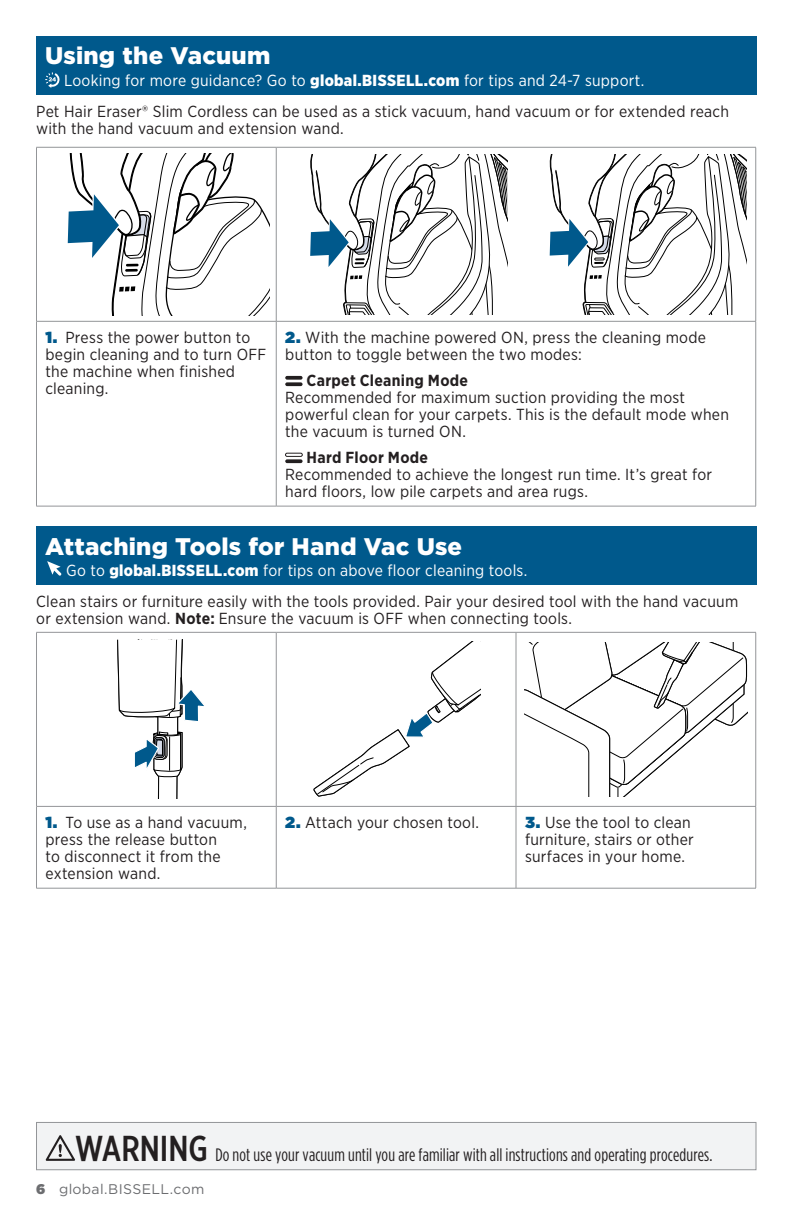
<style>
.page{position:relative;width:792px;height:1224px;background:#fff}
.page>*{position:absolute;margin:0;border:0;box-sizing:border-box;transform-origin:0 0}
.Section_Header{font:900 24px "Gotham";letter-spacing:.01em;color:#fff}
.Warning_Box_Copy{font:18px "Gotham Condensed";letter-spacing:.01em;color:#231f20}
.Body{font:16px/17px "Gotham Narrow";letter-spacing:.015em;color:#231f20}
.Body-2{font:16px "Gotham Narrow";letter-spacing:.015em;color:#fff}
.t1{font:14px "Gotham";letter-spacing:.02em;color:#6c6d70}
.s1{font-weight:900}
.s2{font-family:"Gotham";font-weight:900;color:#00598c}
.s3{font-weight:700}
.s4{font-family:"Gotham X Narrow";font-weight:500;font-size:36px}
</style>
<div class="page">
<hr style="left:36px;top:147px;width:240px;height:1px;background:#939598">
<hr style="left:36px;top:148px;width:1px;height:173px;background:#939598">
<hr style="left:36px;top:321px;width:240px;height:1px;background:#939598">
<hr style="left:36px;top:322px;width:1px;height:184px;background:#939598">
<hr style="left:36px;top:506px;width:240px;height:1px;background:#939598">
<hr style="left:276px;top:147px;width:240px;height:1px;background:#939598">
<hr style="left:276px;top:148px;width:1px;height:173px;background:#939598">
<hr style="left:516px;top:147px;width:240px;height:1px;background:#939598">
<hr style="left:755px;top:148px;width:1px;height:173px;background:#939598">
<hr style="left:755px;top:322px;width:1px;height:184px;background:#939598">
<hr style="left:276px;top:321px;width:240px;height:1px;background:#939598">
<hr style="left:276px;top:322px;width:1px;height:184px;background:#939598">
<hr style="left:516px;top:321px;width:240px;height:1px;background:#939598">
<hr style="left:276px;top:506px;width:240px;height:1px;background:#939598">
<hr style="left:516px;top:506px;width:240px;height:1px;background:#939598">
<svg style="left:67px;top:153px;width:203px;height:162px"></svg>
<svg style="left:310px;top:154px;width:198px;height:160px"></svg>
<svg style="left:549px;top:154px;width:198px;height:160px"></svg>
<svg style="left:285px;top:382px;width:18px;height:4px"></svg>
<svg style="left:285px;top:376px;width:18px;height:4px"></svg>
<svg style="left:285px;top:459px;width:18px;height:4px"></svg>
<div style="left:285px;top:453px;width:18px;height:4px;border:1px solid #231f20;border-radius:2px"></div>
<div style="left:36px;top:36px;width:720px;height:59px;background:#00598c"></div>
<svg style="left:45px;top:72px;width:15px;height:16px"></svg>
<div style="left:37px;top:1122px;width:719px;height:48px;background:#f2f3f4"></div>
<svg style="left:46px;top:1135px;width:29px;height:25px"></svg>
<div style="left:36px;top:1122px;width:720px;height:48px;border:1px solid #939598"></div>
<hr style="left:36px;top:632px;width:240px;height:1px;background:#939598">
<hr style="left:36px;top:633px;width:1px;height:173px;background:#939598">
<hr style="left:276px;top:632px;width:240px;height:1px;background:#939598">
<hr style="left:276px;top:633px;width:1px;height:173px;background:#939598">
<hr style="left:516px;top:632px;width:240px;height:1px;background:#939598">
<hr style="left:516px;top:633px;width:1px;height:173px;background:#939598">
<hr style="left:755px;top:633px;width:1px;height:173px;background:#939598">
<hr style="left:36px;top:806px;width:240px;height:1px;background:#939598">
<hr style="left:36px;top:807px;width:1px;height:81px;background:#939598">
<hr style="left:276px;top:806px;width:240px;height:1px;background:#939598">
<hr style="left:276px;top:807px;width:1px;height:81px;background:#939598">
<hr style="left:516px;top:806px;width:240px;height:1px;background:#939598">
<hr style="left:516px;top:807px;width:1px;height:81px;background:#939598">
<hr style="left:755px;top:807px;width:1px;height:81px;background:#939598">
<hr style="left:36px;top:888px;width:240px;height:1px;background:#939598">
<hr style="left:276px;top:888px;width:240px;height:1px;background:#939598">
<hr style="left:516px;top:888px;width:240px;height:1px;background:#939598">
<svg style="left:117px;top:640px;width:87px;height:159px"></svg>
<svg style="left:314px;top:642px;width:166px;height:154px"></svg>
<svg style="left:525px;top:642px;width:222px;height:155px"></svg>
<div style="left:36px;top:526px;width:720px;height:59px;background:#00598c"></div>
<svg style="left:47px;top:561px;width:14px;height:15px"></svg>
<p class="Section_Header" style="left:45px;top:39px;width:227px">Using the Vacuum</p>
<p class="Body-2" style="left:64px;top:70px;width:582px">Looking for more guidance? Go to <span class="s1">global.BISSELL.com</span> for tips and 24-7 support.</p>
<p class="Body" style="left:36px;top:102px;width:694px">Pet Hair Eraser® Slim Cordless can be used as a stick vacuum, hand vacuum or for extended reach with the hand vacuum and extension wand.</p>
<p class="Body" style="left:46px;top:329px;width:222px"><span class="s2">1.</span> Press the power button to begin cleaning and to turn OFF the machine when finished cleaning.</p>
<p class="Body" style="left:285px;top:329px;width:422px"><span class="s2">2.</span> With the machine powered ON, press the cleaning mode button to toggle between the two modes:</p>
<p class="Body" style="left:285px;top:372px;width:445px;text-indent:21px"><span class="s3">Carpet Cleaning Mode<br></span>Recommended for maximum suction providing the most powerful clean for your carpets. This is the default mode when the vacuum is turned ON.</p>
<p class="Body" style="left:285px;top:449px;width:428px;text-indent:21px"><span class="s3">Hard Floor Mode<br></span>Recommended to achieve the longest run time. It’s great for hard floors, low pile carpets and area rugs.</p>
<p class="Section_Header" style="left:45px;top:530px;width:418px">Attaching Tools for Hand Vac Use</p>
<p class="Body-2" style="left:66px;top:560px;width:463px">Go to <span class="s1">global.BISSELL.com</span> for tips on above floor cleaning tools.</p>
<p class="Body" style="left:36px;top:593px;width:704px">Clean stairs or furniture easily with the tools provided. Pair your desired tool with the hand vacuum or extension wand. <span class="s3">Note:</span> Ensure the vacuum is OFF when connecting tools.</p>
<p class="Body" style="left:46px;top:814px;width:203px"><span class="s2">1.</span> To use as a hand vacuum, press the release button<br>to disconnect it from the extension wand.</p>
<p class="Body" style="left:285px;top:814px;width:195px"><span class="s2">2.</span> Attach your chosen tool.</p>
<p class="Body" style="left:525px;top:814px;width:170px"><span class="s2">3.</span> Use the tool to clean furniture, stairs or other surfaces in your home.</p>
<p class="Warning_Box_Copy" style="left:75px;top:1144px;width:639px"><span class="s4">WARNING</span> Do not use your vacuum until you are familiar with all instructions and operating procedures.</p>
<p class="t1" style="left:36px;top:1180px;width:170px"><span class="s1">6</span> global.BISSELL.com</p>
</div>
